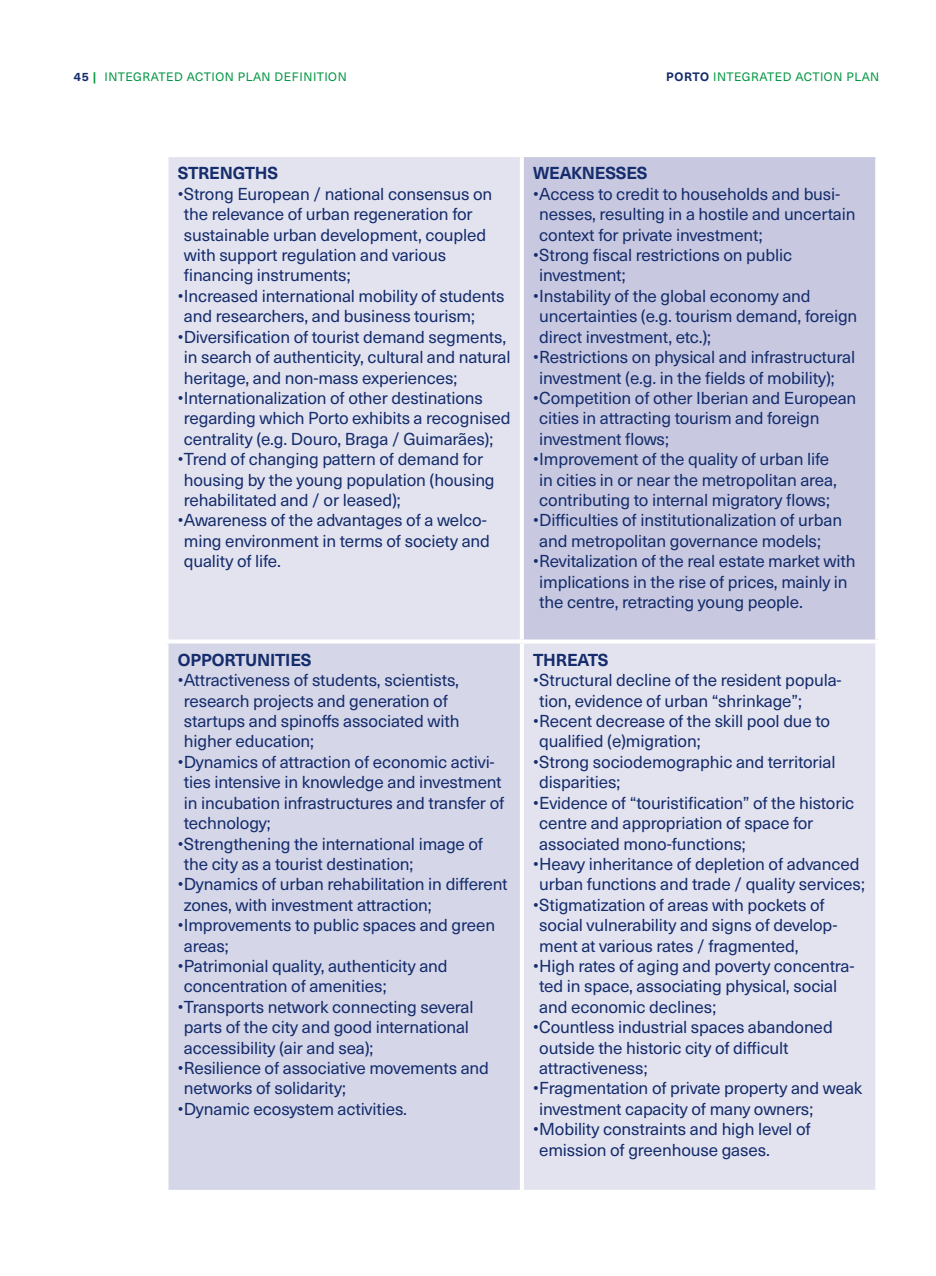
<style>
.page{position:relative;width:936px;height:1276px;background:#fff}
.page>*{position:absolute;margin:0;border:0;box-sizing:border-box;transform-origin:0 0}
.t1{font:17px/20.4px "Neue Haas Unica Pro";letter-spacing:-.01em;color:#152d6c}
.t2{font:700 17px "Neue Haas Unica Pro";letter-spacing:-.01em;color:#152d6c}
.t3{font:12px "Neue Haas Unica Pro";letter-spacing:.05em;color:#009641}
.t4{font:12px "Neue Haas Unica Pro";letter-spacing:.03em;color:#009641}
.s1{font-weight:700;color:#152d6c}
.s2{font-weight:700}
</style>
<div class="page">
<div style="left:168px;top:157px;width:707px;height:1032px;background:#e3e3f0"></div>
<div style="left:522px;top:155px;width:355px;height:486px;background:#c8c9e0"></div>
<div style="left:166px;top:641px;width:356px;height:550px;background:#d5d6e8"></div>
<hr style="left:522px;top:153px;width:357px;height:4px;background:#fff">
<hr style="left:520px;top:157px;width:4px;height:482px;background:#fff">
<svg style="left:875px;top:157px;width:2px;height:482px"></svg>
<svg style="left:166px;top:639px;width:356px;height:4px"></svg>
<hr style="left:164px;top:643px;width:4px;height:546px;background:#fff">
<svg style="left:522px;top:639px;width:356px;height:4px"></svg>
<hr style="left:520px;top:643px;width:4px;height:546px;background:#fff">
<svg style="left:166px;top:1189px;width:356px;height:2px"></svg>
<svg style="left:524px;top:1189px;width:351px;height:1px"></svg>
<p class="t3" style="left:74px;top:70px;width:44px"><span class="s1">45</span> <span class="s2">|</span> Integrated</p>
<p class="t3" style="left:187px;top:70px;width:17px">Action</p>
<p class="t3" style="left:238px;top:70px;width:17px">Plan</p>
<p class="t3" style="left:274px;top:70px;width:18px">Definition</p>
<p class="t4" style="left:666px;top:70px;width:214px"><span class="s1">PORTO</span> INTEGRATED ACTION PLAN</p>
<p class="t2" style="left:178px;top:163px;width:102px">STRENGTHS</p>
<p class="t1" style="left:184px;top:184px;width:310px;text-indent:-6px">•Strong European / national consensus on the relevance of urban regeneration for sustainable urban development, coupled with support regulation and various financing instruments;</p>
<p class="t1" style="left:184px;top:286px;width:322px;text-indent:-6px">•Increased international mobility of students and researchers, and business tourism;</p>
<p class="t1" style="left:184px;top:327px;width:328px;text-indent:-6px">•Diversification of tourist demand segments, in search of authenticity, cultural and natural heritage, and non-mass experiences;</p>
<p class="t1" style="left:184px;top:388px;width:328px;text-indent:-6px">•Internationalization of other destinations regarding which Porto exhibits a recognised centrality (e.g. Douro, Braga / Guimarães);</p>
<p class="t1" style="left:184px;top:449px;width:312px;text-indent:-6px">•Trend of changing pattern of demand for housing by the young population (housing rehabilitated and / or leased);</p>
<p class="t1" style="left:184px;top:510px;width:307px;text-indent:-6px">•Awareness of the advantages of a welco&shy;ming environment in terms of society and quality of life.</p>
<p class="t2" style="left:178px;top:649px;width:135px">OPPORTUNITIES</p>
<p class="t1" style="left:184px;top:670px;width:277px;text-indent:-6px">•Attractiveness of students, scientists, research projects and generation of startups and spinoffs associated with higher education;</p>
<p class="t1" style="left:184px;top:752px;width:322px;text-indent:-6px">•Dynamics of attraction of economic activi&shy;ties intensive in knowledge and investment in incubation infrastructures and transfer of technology;</p>
<p class="t1" style="left:184px;top:833px;width:301px;text-indent:-6px">•Strengthening the international image of the city as a tourist destination;</p>
<p class="t1" style="left:184px;top:874px;width:325px;text-indent:-6px">•Dynamics of urban rehabilitation in different zones, with investment attraction;</p>
<p class="t1" style="left:184px;top:915px;width:313px;text-indent:-6px">•Improvements to public spaces and green areas;</p>
<p class="t1" style="left:184px;top:956px;width:265px;text-indent:-6px">•Patrimonial quality, authenticity and concentration of amenities;</p>
<p class="t1" style="left:184px;top:996px;width:291px;text-indent:-6px">•Transports network connecting several parts of the city and good international accessibility (air and sea);</p>
<p class="t1" style="left:184px;top:1058px;width:306px;text-indent:-6px">•Resilience of associative movements and networks of solidarity;</p>
<p class="t1" style="left:178px;top:1098px;width:231px">•Dynamic ecosystem activities.</p>
<p class="t2" style="left:533px;top:163px;width:116px">WEAKNESSES</p>
<p class="t1" style="left:539px;top:184px;width:318px;text-indent:-6px">•Access to credit to households and busi&shy;nesses, resulting in a hostile and uncertain context for private investment;</p>
<p class="t1" style="left:539px;top:245px;width:254px;text-indent:-6px">•Strong fiscal restrictions on public investment;</p>
<p class="t1" style="left:539px;top:286px;width:319px;text-indent:-6px">•Instability of the global economy and uncertainties (e.g. tourism demand, foreign direct investment, etc.);</p>
<p class="t1" style="left:539px;top:347px;width:317px;text-indent:-6px">•Restrictions on physical and infrastructural investment (e.g. in the fields of mobility);</p>
<p class="t1" style="left:539px;top:388px;width:319px;text-indent:-6px">•Competition of other Iberian and European cities in attracting tourism and foreign investment flows;</p>
<p class="t1" style="left:533px;top:449px;width:305px;text-align:center">•Improvement of the quality of urban life in cities in or near the metropolitan area, contributing to internal migratory flows;</p>
<p class="t1" style="left:539px;top:510px;width:304px;text-indent:-6px">•Difficulties of institutionalization of urban and metropolitan governance models;</p>
<p class="t1" style="left:539px;top:551px;width:318px;text-indent:-6px">•Revitalization of the real estate market with implications in the rise of prices, mainly in the centre, retracting young people.</p>
<p class="t2" style="left:533px;top:649px;width:77px">THREATS</p>
<p class="t1" style="left:539px;top:670px;width:304px;text-indent:-6px">•Structural decline of the resident popula&shy;tion, evidence of urban “shrinkage”;</p>
<p class="t1" style="left:539px;top:711px;width:292px;text-indent:-6px">•Recent decrease of the skill pool due to qualified (e)migration;</p>
<p class="t1" style="left:539px;top:752px;width:298px;text-indent:-6px">•Strong sociodemographic and territorial disparities;</p>
<p class="t1" style="left:539px;top:792px;width:316px;text-indent:-6px">•Evidence of “touristification” of the historic centre and appropriation of space for associated mono-functions;</p>
<p class="t1" style="left:533px;top:854px;width:333px;text-align:center">•Heavy inheritance of depletion of advanced urban functions and trade / quality services;</p>
<p class="t1" style="left:539px;top:894px;width:300px;text-indent:-6px">•Stigmatization of areas with pockets of social vulnerability and signs of develop&shy;ment at various rates / fragmented,</p>
<p class="t1" style="left:539px;top:956px;width:317px;text-indent:-6px">•High rates of aging and poverty concentra&shy;ted in space, associating physical, social and economic declines;</p>
<p class="t1" style="left:539px;top:1017px;width:295px;text-indent:-6px">•Countless industrial spaces abandoned outside the historic city of difficult attractiveness;</p>
<p class="t1" style="left:539px;top:1078px;width:324px;text-indent:-6px">•Fragmentation of private property and weak investment capacity of many owners;</p>
<p class="t1" style="left:539px;top:1119px;width:273px;text-indent:-6px">•Mobility constraints and high level of emission of greenhouse gases.</p>
</div>
